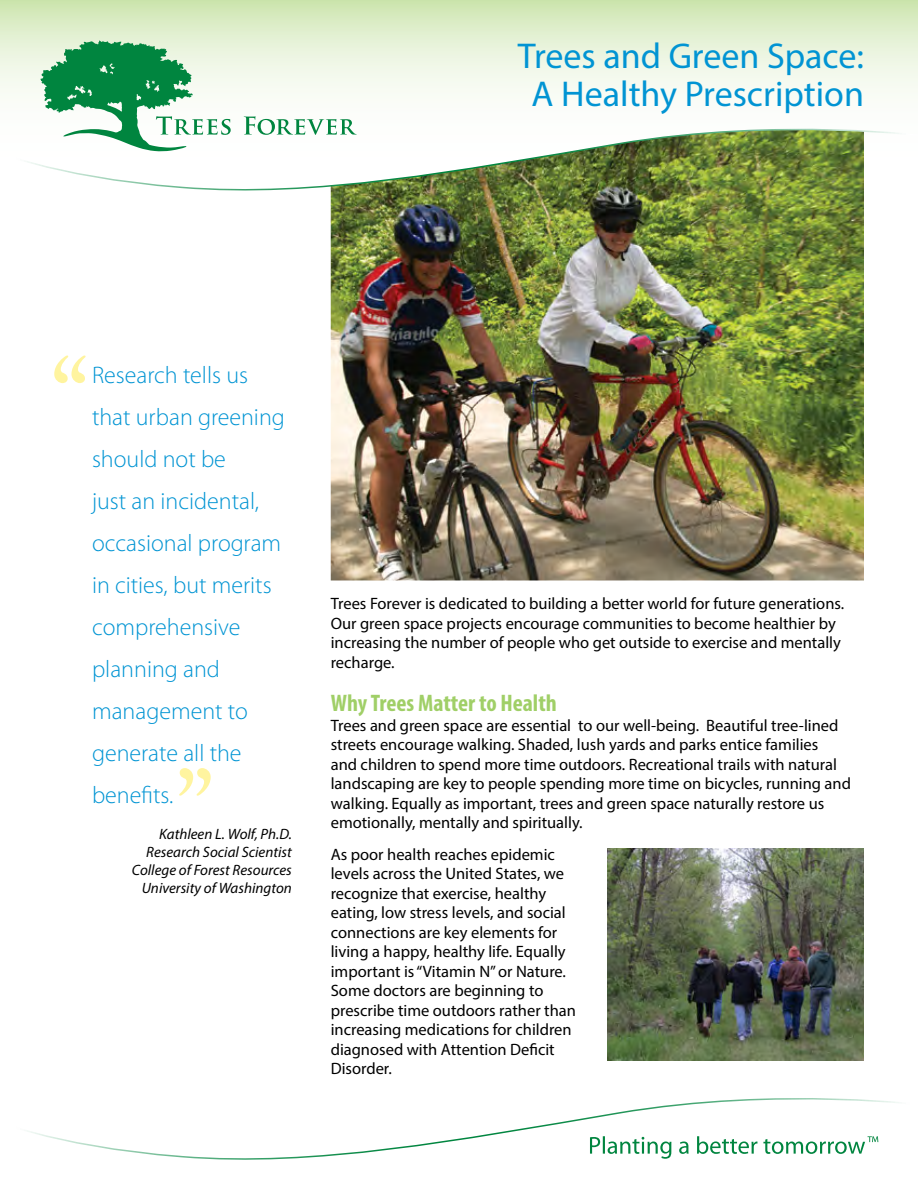
<style>
.page{position:relative;width:918px;height:1188px;background:#fff}
.page>*{position:absolute;margin:0;border:0;box-sizing:border-box;transform-origin:0 0}
.t1{font:105px "Adobe Caslon Pro";color:#fff288}
.t2{font:36px/39px "Myriad Pro";color:#0194d3;text-align:center}
.t3{font:300 24px/42px "Myriad Pro";color:#0194d3}
.t4{font:700 condensed 24px "Myriad Pro";color:#a0cf67}
.t5{font:16.5px/19.5px "Myriad Pro";color:#000}
.t6{font:italic 15px/18px "Myriad Pro";color:#000;text-align:right}
</style>
<div class="page">
<svg style="left:0;top:0;width:918px;height:93px;background:#e4f1d4"></svg>
<svg style="left:40px;top:40px;width:191px;height:75px"></svg>
<svg style="left:27px;top:1098px;width:872px;height:62px"></svg>
<img style="left:331px;top:200px;width:533px;height:380px">
<svg style="left:27px;top:115px;width:872px;height:85px"></svg>
<img style="left:608px;top:849px;width:256px;height:212px">
<h2 class="t2" style="left:518px;top:35px;width:348px">Trees and Green Space:<br>A Healthy Prescription</h2>
<h1 class="t1" style="left:51px;top:334px;width:39px">“</h1>
<h3 class="t3" style="left:92px;top:354px;width:194px">Research tells us that urban greening should not be<br>just an incidental, occasional program in cities, but merits comprehensive planning and management to generate all the benefits.</h3>
<p class="t6" style="left:132px;top:825px;width:162px">Kathleen L. Wolf, Ph.D.<br>Research Social Scientist<br>College of Forest Resources<br>University of Washington</p>
<h1 class="t1" style="left:176px;top:746px;width:39px">”</h1>
<p class="t5" style="left:331px;top:594px;width:515px">Trees Forever is dedicated to building a better world for future generations.<br>Our green space projects encourage communities to become healthier by increasing the number of people who get outside to exercise and mentally recharge.</p>
<h3 class="t4" style="left:331px;top:688px;width:228px">Why Trees Matter to Health</h3>
<p class="t5" style="left:331px;top:715px;width:522px">Trees and green space are essential to our well-being. Beautiful tree-lined streets encourage walking. Shaded, lush yards and parks entice families<br>and children to spend more time outdoors. Recreational trails with natural landscaping are key to people spending more time on bicycles, running and walking. Equally as important, trees and green space naturally restore us emotionally, mentally and spiritually.</p>
<p class="t5" style="left:331px;top:844px;width:247px">As poor health reaches epidemic levels across the United States, we recognize that exercise, healthy eating, low stress levels, and social connections are key elements for living a happy, healthy life. Equally important is “Vitamin N” or Nature.<br>Some doctors are beginning to prescribe time outdoors rather than increasing medications for children diagnosed with Attention Deficit<br>Disorder.</p>
</div>
